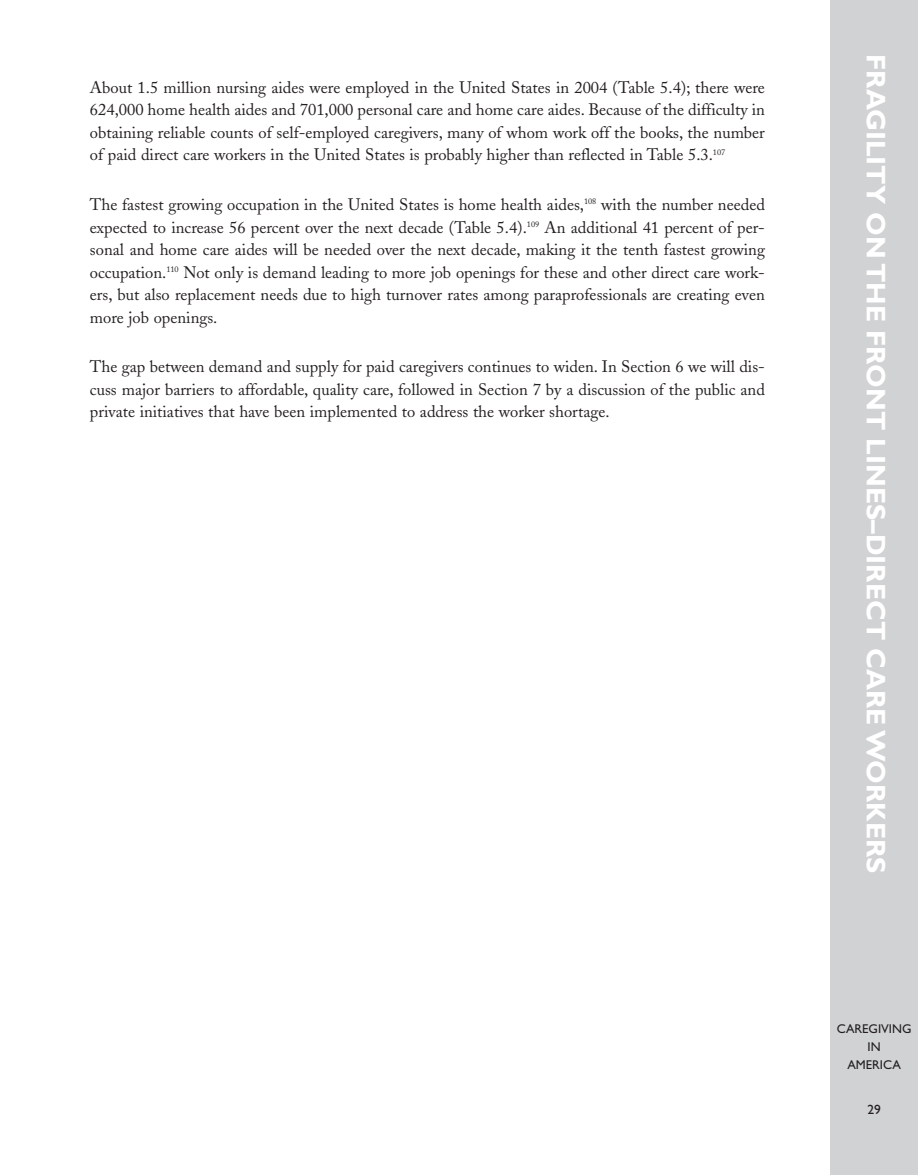
<style>
.page{position:relative;width:918px;height:1175px;background:#fff}
.page>*{position:absolute;margin:0;border:0;box-sizing:border-box;transform-origin:0 0}
.t1{font:700 27px "Gill Sans";color:#fff}
.t2{font:16.5px/22.5px "Adobe Caslon";color:#231f20;text-align:justify}
.t3{font:13.5px "Gill Sans";color:#231f20}
.t4{font:12.75px/18px "Gill Sans";color:#231f20;text-align:center}
</style>
<div class="page">
<div style="left:830px;top:0;width:88px;height:1174px;background:#d1d2d4"></div>
<p class="t2" style="left:90px;top:78px;width:677px">About 1.5 million nursing aides were employed in the United States in 2004 (Table 5.4); there were 624,000 home health aides and 701,000 personal care and home care aides. Because of the difficulty in obtaining reliable counts of self-employed caregivers, many of whom work off the books, the number of paid direct care workers in the United States is probably higher than reflected in Table 5.3.<sup>107</sup></p>
<p class="t2" style="left:90px;top:195px;width:677px">The fastest growing occupation in the United States is home health aides,<sup>108</sup> with the number needed expected to increase 56 percent over the next decade (Table 5.4).<sup>109</sup> An additional 41 percent of per&shy;sonal and home care aides will be needed over the next decade, making it the tenth fastest growing occupation.<sup>110</sup> Not only is demand leading to more job openings for these and other direct care work&shy;ers, but also replacement needs due to high turnover rates among paraprofessionals are creating even more job openings.</p>
<p class="t2" style="left:90px;top:357px;width:677px">The gap between demand and supply for paid caregivers continues to widen. In Section 6 we will dis&shy;cuss major barriers to affordable, quality care, followed in Section 7 by a discussion of the public and private initiatives that have been implemented to address the worker shortage.</p>
<h1 class="t1" style="left:885px;top:54px;width:821px;rotate:90deg">FRAGILITY ON THE FRONT LINES–DIRECT CARE WORKERS</h1>
<p class="t4" style="left:837px;top:1020px;width:76px">CAREGIVING<br>IN<br>AMERICA</p>
<p class="t3" style="left:867px;top:1104px;width:15px">29</p>
</div>
